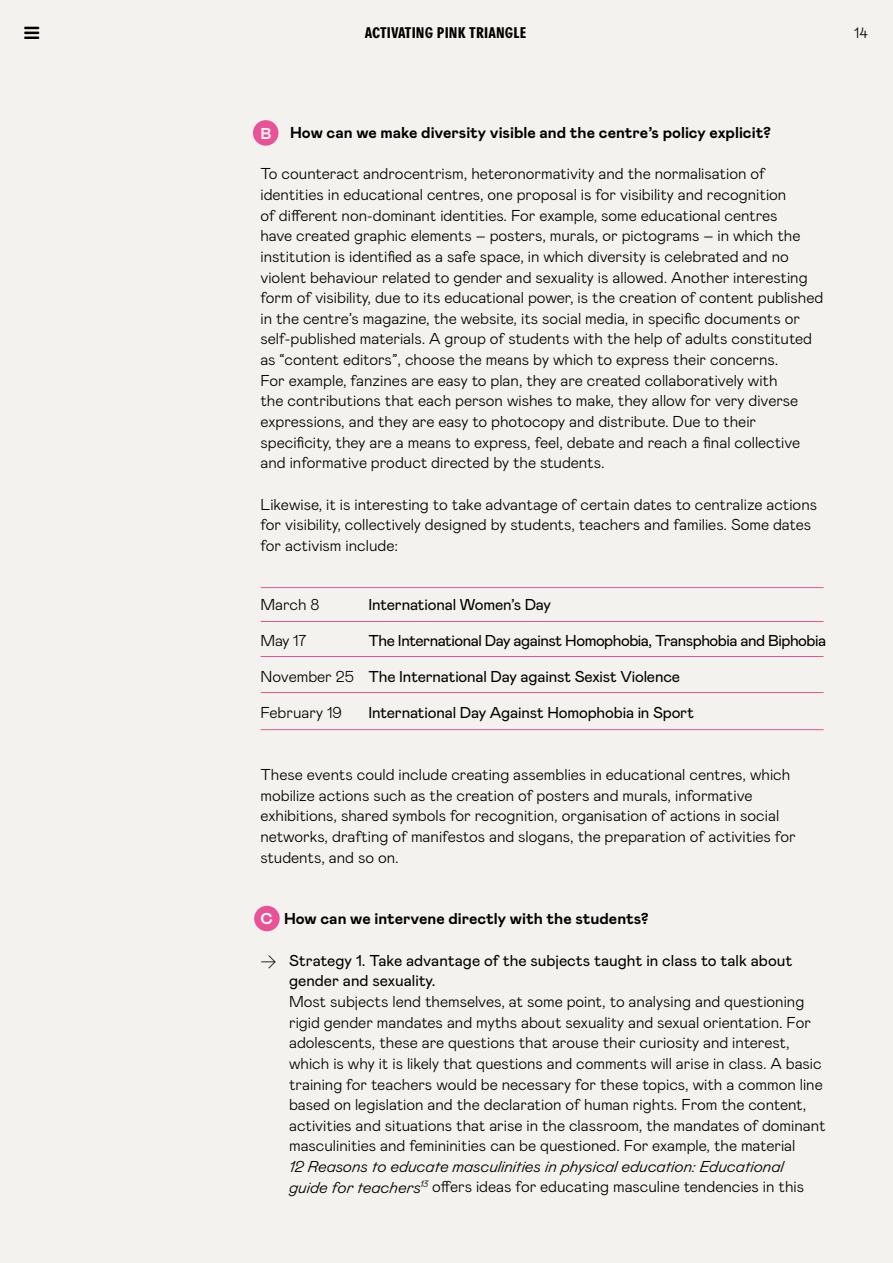
<style>
.page{position:relative;width:893px;height:1263px;background:#f3f2ee}
.page>*{position:absolute;margin:0;border:0;box-sizing:border-box;transform-origin:0 0}
.t1{font:300 15.75px/20.7px "Mabry Pro";color:#000}
.t2{font:15.75px/20.7px "Mabry Pro";letter-spacing:-.01em;color:#000}
.t3{font:italic 300 15.75px/20.4px "Mabry Pro";color:#000}
.t4{font:700 15.75px "Mabry Pro";color:#000}
.t5{font:15.75px "Mabry Pro";letter-spacing:-.03em;color:#000}
.t6{font:15px "Agipo Bold Cond";letter-spacing:.01em;color:#000}
.t7{font:300 15px "Mabry Pro";color:#000}
.s1{color:#f3f2ee}
.s2{font-weight:300}
.s3{color:#fff}
.s4{font-family:"DIN";font-weight:300}
.s5{font-style:normal}
</style>
<div class="page">
<div style="left:253px;top:120px;width:25px;height:26px;background:#ea5297;border-radius:50%"></div>
<div style="left:254px;top:906px;width:26px;height:25px;background:#ea5297;border-radius:50%"></div>
<hr style="left:261px;top:621px;width:563px;height:1px;background:#ea5297">
<hr style="left:261px;top:656px;width:563px;height:1px;background:#ea5297">
<hr style="left:261px;top:692px;width:563px;height:1px;background:#ea5297">
<hr style="left:261px;top:729px;width:563px;height:1px;background:#ea5297">
<hr style="left:261px;top:587px;width:563px;height:1px;background:#ea5297">
<p class="t6" style="left:365px;top:21px;width:163px">ACTIVATING PINK TRIANGLE</p>
<p class="t7" style="left:854px;top:23px;width:15px">14</p>
<p class="t4" style="left:260px;top:121px;width:512px"><span class="s1">B</span> How can we make diversity visible and the centre’s policy explicit?</p>
<p class="t1" style="left:260px;top:163px;width:564px">To counteract androcentrism, heteronormativity and the normalisation of identities in educational centres, one proposal is for visibility and recognition<br>of different non-dominant identities. For example, some educational centres<br>have created graphic elements – posters, murals, or pictograms – in which the institution is identified as a safe space, in which diversity is celebrated and no violent behaviour related to gender and sexuality is allowed. Another interesting form of visibility, due to its educational power, is the creation of content published in the centre’s magazine, the website, its social media, in specific documents or self-published materials. A group of students with the help of adults constituted as “content editors”, choose the means by which to express their concerns.<br>For example, fanzines are easy to plan, they are created collaboratively with<br>the contributions that each person wishes to make, they allow for very diverse expressions, and they are easy to photocopy and distribute. Due to their specificity, they are a means to express, feel, debate and reach a final collective and informative product directed by the students.</p>
<p class="t1" style="left:260px;top:493px;width:558px">Likewise, it is interesting to take advantage of certain dates to centralize actions for visibility, collectively designed by students, teachers and families. Some dates for activism include:</p>
<p class="t1" style="left:260px;top:593px;width:61px">March 8</p>
<p class="t2" style="left:368px;top:593px;width:184px">International Women’s Day</p>
<p class="t1" style="left:260px;top:629px;width:48px">May 17</p>
<p class="t5" style="left:368px;top:629px;width:459px">The International Day against Homophobia, Transphobia and Biphobia</p>
<p class="t2" style="left:260px;top:665px;width:421px"><span class="s2">November 25</span> The International Day against Sexist Violence</p>
<p class="t1" style="left:260px;top:701px;width:83px">February 19</p>
<p class="t2" style="left:368px;top:701px;width:327px">International Day Against Homophobia in Sport</p>
<p class="t1" style="left:260px;top:763px;width:537px">These events could include creating assemblies in educational centres, which mobilize actions such as the creation of posters and murals, informative exhibitions, shared symbols for recognition, organisation of actions in social networks, drafting of manifestos and slogans, the preparation of activities for students, and so on.</p>
<p class="t4" style="left:260px;top:908px;width:390px"><span class="s3">C</span> How can we intervene directly with the students?</p>
<p class="t2" style="left:289px;top:949px;width:505px;text-indent:-29px"><span class="s4">&gt;</span> Strategy 1. Take advantage of the subjects taught in class to talk about gender and sexuality.</p>
<p class="t1" style="left:289px;top:990px;width:538px">Most subjects lend themselves, at some point, to analysing and questioning rigid gender mandates and myths about sexuality and sexual orientation. For adolescents, these are questions that arouse their curiosity and interest, which is why it is likely that questions and comments will arise in class. A basic training for teachers would be necessary for these topics, with a common line based on legislation and the declaration of human rights. From the content, activities and situations that arise in the classroom, the mandates of dominant masculinities and femininities can be questioned. For example, the material</p>
<p class="t3" style="left:289px;top:1155px;width:517px">12 Reasons to educate masculinities in physical education: Educational guide for teachers<sup>13</sup> <span class="s5">offers ideas for educating masculine tendencies in this</span></p>
</div>
